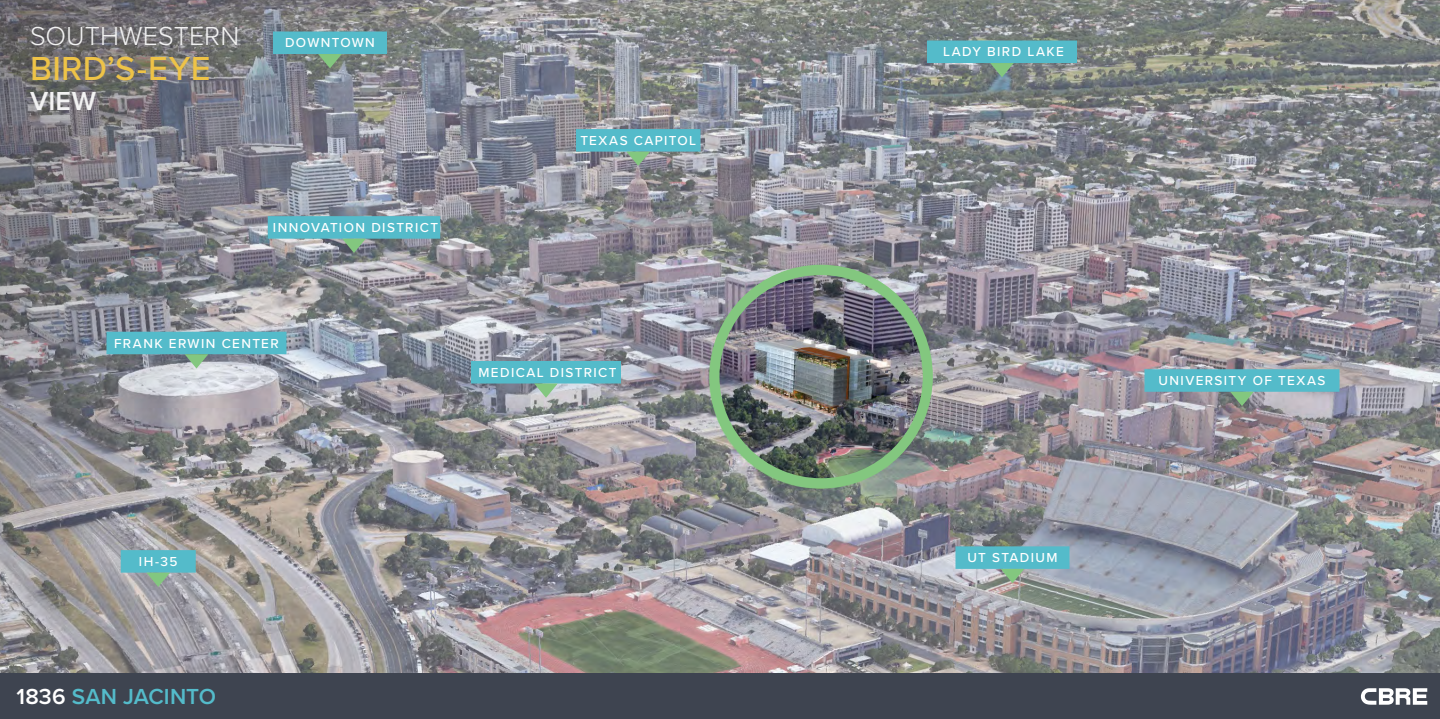
<style>
.page{position:relative;width:1440px;height:719px;background:#fff}
.page>*{position:absolute;margin:0;border:0;box-sizing:border-box;transform-origin:0 0}
.t1{font:500 34.5px "Proxima Nova";letter-spacing:.01em;color:#eec347}
.t2{font:300 27px "Proxima Nova";color:#f2f2f2}
.t3{font:600 27px "Proxima Nova";color:#f2f2f2}
.t4{font:600 22.58px "Proxima Nova";letter-spacing:.005em;color:#54bbca}
.t5{font:500 13.5px "Proxima Nova";letter-spacing:.105em;color:#fff}
.s1{color:#fff}
</style>
<div class="page">
<img style="left:742px;top:0;width:698px;height:674px">
<img style="left:0;top:0;width:742px;height:674px">
<div style="left:0;top:674px;width:1440px;height:44px;background:#3e4450"></div>
<svg style="left:1361px;top:688px;width:66px;height:16px"></svg>
<div style="left:710px;top:265px;width:223px;height:223px;border:10px solid #83c77f;border-radius:50%"></div>
<div style="left:967px;top:546px;width:91px;height:22px;background:#54bbca"></div>
<svg style="left:1001px;top:568px;width:23px;height:15px"></svg>
<div style="left:587px;top:129px;width:102px;height:23px;background:#54bbca"></div>
<svg style="left:626px;top:152px;width:24px;height:14px"></svg>
<div style="left:284px;top:31px;width:92px;height:23px;background:#54bbca"></div>
<svg style="left:318px;top:54px;width:24px;height:14px"></svg>
<div style="left:118px;top:332px;width:157px;height:22px;background:#54bbca"></div>
<svg style="left:185px;top:354px;width:23px;height:14px"></svg>
<div style="left:132px;top:550px;width:53px;height:22px;background:#54bbca"></div>
<svg style="left:146px;top:572px;width:24px;height:15px"></svg>
<div style="left:1156px;top:369px;width:172px;height:23px;background:#54bbca"></div>
<svg style="left:1230px;top:392px;width:24px;height:14px"></svg>
<div style="left:938px;top:40px;width:128px;height:23px;background:#54bbca"></div>
<svg style="left:990px;top:63px;width:24px;height:14px"></svg>
<div style="left:482px;top:361px;width:128px;height:22px;background:#54bbca"></div>
<svg style="left:534px;top:383px;width:24px;height:15px"></svg>
<div style="left:279px;top:216px;width:150px;height:22px;background:#54bbca"></div>
<svg style="left:342px;top:238px;width:24px;height:15px"></svg>
<p class="t2" style="left:30px;top:24px;width:211px">SOUTHWESTERN</p>
<p class="t1" style="left:30px;top:42px;width:182px">BIRD’S-EYE</p>
<p class="t3" style="left:30px;top:81px;width:68px">VIEW</p>
<p class="t5" style="left:285px;top:33px;width:91px">DOWNTOWN</p>
<p class="t5" style="left:273px;top:217px;width:167px">INNOVATION DISTRICT</p>
<p class="t5" style="left:580px;top:130px;width:117px">TEXAS CAPITOL</p>
<p class="t5" style="left:114px;top:333px;width:166px">FRANK ERWIN CENTER</p>
<p class="t5" style="left:478px;top:362px;width:140px">MEDICAL DISTRICT</p>
<p class="t5" style="left:139px;top:551px;width:40px">IH-35</p>
<p class="t4" style="left:16px;top:679px;width:201px"><span class="s1">1836</span> SAN JACINTO</p>
<p class="t5" style="left:943px;top:42px;width:122px">LADY BIRD LAKE</p>
<p class="t5" style="left:967px;top:547px;width:92px">UT STADIUM</p>
<p class="t5" style="left:1158px;top:370px;width:169px">UNIVERSITY OF TEXAS</p>
</div>
